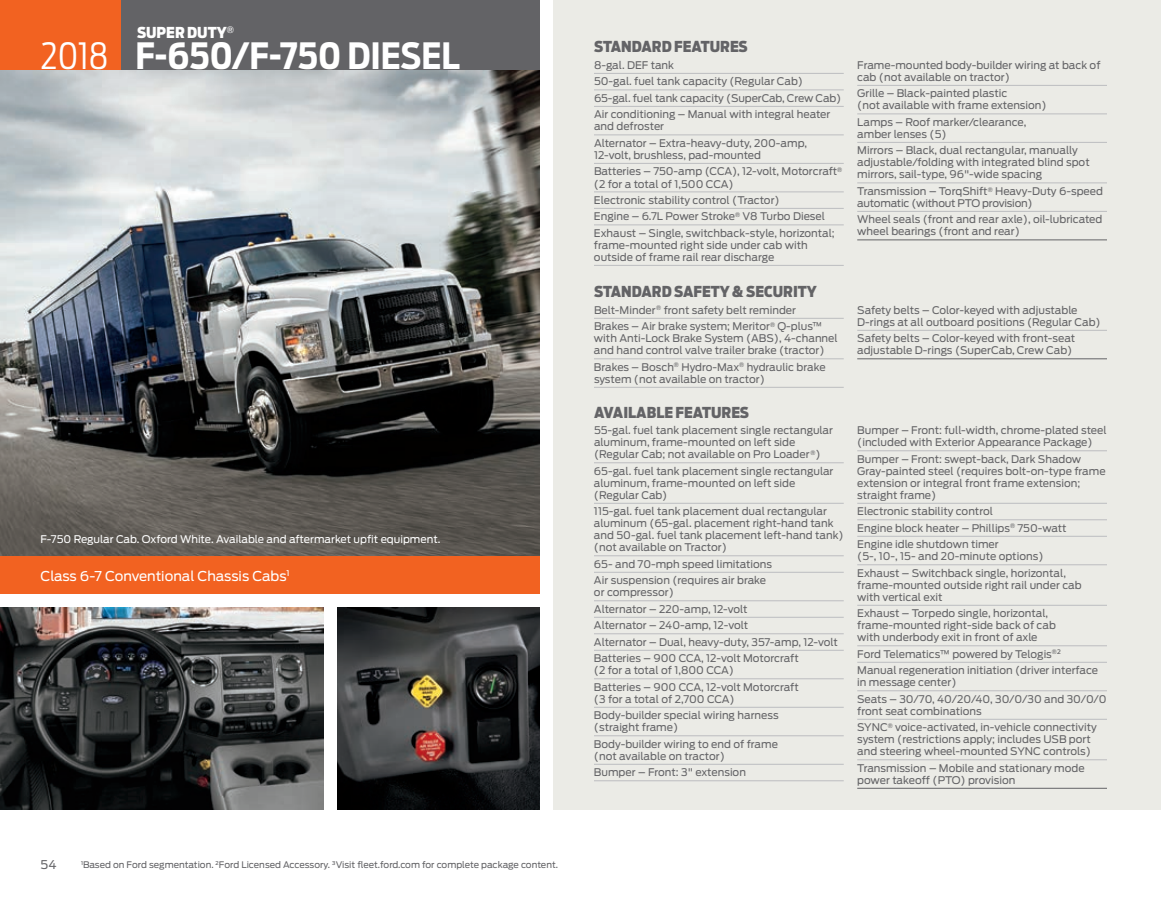
<style>
.page{position:relative;width:1161px;height:918px;background:#fff}
.page>*{position:absolute;margin:0;border:0;box-sizing:border-box;transform-origin:0 0}
.t1{font:700 36px "Ford Antenna Cond";color:#fff}
.t2{font:300 36px "Ford Antenna Cond";color:#fff}
.t3{font:900 15px "Ford Antenna Cond";color:#636366}
.t4{font:900 15px "Ford Antenna Cond";color:#fff}
.t5{font:13.5px "Ford Antenna";color:#fff}
.t6{font:12px "Ford Antenna";color:#636366}
.t7{font:10.5px/12px "Ford Antenna";color:#636366}
.t8{font:10.5px/12px "Ford Antenna";letter-spacing:-.02em;color:#636366}
.t9{font:10.5px "Ford Antenna";color:#fff}
.t10{font:9px "Ford Antenna";color:#636366}
.s1{font-size:9.3px}
</style>
<div class="page">
<div style="left:554px;top:0;width:607px;height:810px;background:#ebebe6"></div>
<img style="left:0;top:608px;width:324px;height:202px">
<img style="left:338px;top:608px;width:202px;height:202px">
<img style="left:0;top:69px;width:540px;height:487px">
<div style="left:0;top:0;width:122px;height:69px;background:#f26221"></div>
<div style="left:0;top:556px;width:540px;height:38px;background:#f26221"></div>
<div style="left:122px;top:0;width:418px;height:69px;background:#636366"></div>
<hr style="left:594px;top:318px;width:250px;height:1px;background:#bcbdc0">
<hr style="left:594px;top:359px;width:250px;height:1px;background:#bcbdc0">
<hr style="left:594px;top:387px;width:250px;height:1px;background:#bcbdc0">
<hr style="left:857px;top:330px;width:250px;height:1px;background:#bcbdc0">
<hr style="left:857px;top:359px;width:250px;height:1px;background:#636366">
<hr style="left:594px;top:73px;width:250px;height:1px;background:#bcbdc0">
<hr style="left:594px;top:90px;width:250px;height:1px;background:#bcbdc0">
<hr style="left:594px;top:106px;width:250px;height:1px;background:#bcbdc0">
<hr style="left:594px;top:135px;width:250px;height:1px;background:#bcbdc0">
<hr style="left:594px;top:163px;width:250px;height:1px;background:#bcbdc0">
<hr style="left:594px;top:192px;width:250px;height:1px;background:#bcbdc0">
<hr style="left:594px;top:208px;width:250px;height:1px;background:#bcbdc0">
<hr style="left:594px;top:225px;width:250px;height:1px;background:#bcbdc0">
<hr style="left:594px;top:265px;width:250px;height:1px;background:#bcbdc0">
<hr style="left:857px;top:85px;width:250px;height:1px;background:#bcbdc0">
<hr style="left:857px;top:114px;width:250px;height:1px;background:#bcbdc0">
<hr style="left:857px;top:142px;width:250px;height:1px;background:#bcbdc0">
<hr style="left:857px;top:183px;width:250px;height:1px;background:#bcbdc0">
<hr style="left:857px;top:211px;width:250px;height:1px;background:#bcbdc0">
<hr style="left:857px;top:240px;width:250px;height:1px;background:#636366">
<hr style="left:594px;top:463px;width:250px;height:1px;background:#bcbdc0">
<hr style="left:594px;top:503px;width:250px;height:1px;background:#bcbdc0">
<hr style="left:594px;top:556px;width:250px;height:1px;background:#bcbdc0">
<hr style="left:594px;top:572px;width:250px;height:1px;background:#bcbdc0">
<hr style="left:594px;top:601px;width:250px;height:1px;background:#bcbdc0">
<hr style="left:594px;top:617px;width:250px;height:1px;background:#bcbdc0">
<hr style="left:594px;top:634px;width:250px;height:1px;background:#bcbdc0">
<hr style="left:594px;top:650px;width:250px;height:1px;background:#bcbdc0">
<hr style="left:594px;top:679px;width:250px;height:1px;background:#bcbdc0">
<hr style="left:594px;top:707px;width:250px;height:1px;background:#bcbdc0">
<hr style="left:594px;top:736px;width:250px;height:1px;background:#bcbdc0">
<hr style="left:594px;top:764px;width:250px;height:1px;background:#bcbdc0">
<hr style="left:594px;top:781px;width:250px;height:1px;background:#bcbdc0">
<hr style="left:857px;top:451px;width:250px;height:1px;background:#bcbdc0">
<hr style="left:857px;top:503px;width:250px;height:1px;background:#bcbdc0">
<hr style="left:857px;top:520px;width:250px;height:1px;background:#bcbdc0">
<hr style="left:857px;top:536px;width:250px;height:1px;background:#bcbdc0">
<hr style="left:857px;top:565px;width:250px;height:1px;background:#bcbdc0">
<hr style="left:857px;top:605px;width:250px;height:1px;background:#bcbdc0">
<hr style="left:857px;top:646px;width:250px;height:1px;background:#bcbdc0">
<hr style="left:857px;top:662px;width:250px;height:1px;background:#bcbdc0">
<hr style="left:857px;top:691px;width:250px;height:1px;background:#bcbdc0">
<hr style="left:857px;top:719px;width:250px;height:1px;background:#bcbdc0">
<hr style="left:857px;top:760px;width:250px;height:1px;background:#bcbdc0">
<hr style="left:857px;top:788px;width:250px;height:1px;background:#636366">
<h1 class="t2" style="left:40px;top:26px;width:69px">2018</h1>
<h2 class="t4" style="left:137px;top:18px;width:98px">SUPER DUTY<sup>®</sup></h2>
<h1 class="t1" style="left:135px;top:24px;width:326px">F-650/F-750 DIESEL</h1>
<p class="t9" style="left:40px;top:530px;width:401px">F-750 Regular Cab. Oxford White. Available and aftermarket upfit equipment.</p>
<p class="t5" style="left:40px;top:564px;width:251px">Class 6-7 Conventional Chassis Cabs<sup>1</sup></p>
<p class="t6" style="left:40px;top:854px;width:18px">54</p>
<p class="t10" style="left:81px;top:857px;width:479px"><sup>1</sup>Based on Ford segmentation. <sup>2</sup>Ford Licensed Accessory. <sup>3</sup>Visit fleet.ford.com for complete package content.</p>
<h2 class="t3" style="left:594px;top:33px;width:155px">STANDARD FEATURES</h2>
<p class="t7" style="left:594px;top:56px;width:249px;line-height:16.5px">8-gal. DEF tank<br>50-gal. fuel tank capacity (Regular Cab)<br>65-gal. fuel tank capacity (SuperCab, Crew Cab)<br>Air conditioning – Manual with integral heater</p>
<p class="t7" style="left:594px;top:117px;width:215px;line-height:16.5px">and defroster<br>Alternator – Extra-heavy-duty, 200-amp,</p>
<p class="t7" style="left:594px;top:146px;width:250px;line-height:16.5px">12-volt, brushless, pad-mounted<br>Batteries – 750-amp (CCA), 12-volt, Motorcraft<sup>®</sup></p>
<p class="t7" style="left:594px;top:174px;width:242px;line-height:16.5px">(2 for a total of 1,500 CCA)<br>Electronic stability control (Tractor)<br>Engine – 6.7L Power Stroke<sup>®</sup> V8 Turbo Diesel Exhaust – Single, switchback-style, horizontal;</p>
<p class="t7" style="left:594px;top:238px;width:215px">frame-mounted right side under cab with outside of frame rail rear discharge</p>
<h2 class="t3" style="left:594px;top:278px;width:224px">STANDARD SAFETY &amp; SECURITY</h2>
<p class="t7" style="left:594px;top:301px;width:230px;line-height:16.5px">Belt-Minder<sup>®</sup> front safety belt reminder<br>Brakes – Air brake system; Meritor<sup>®</sup> Q-plus<span class="s1">™</span></p>
<p class="t7" style="left:594px;top:331px;width:245px">with Anti-Lock Brake System (ABS), 4-channel and hand control valve trailer brake (tractor)</p>
<p class="t7" style="left:594px;top:360px;width:233px">Brakes – Bosch<sup>®</sup> Hydro-Max<sup>®</sup> hydraulic brake system (not available on tractor)</p>
<h2 class="t3" style="left:594px;top:398px;width:157px">AVAILABLE FEATURES</h2>
<p class="t7" style="left:594px;top:423px;width:241px">55-gal. fuel tank placement single rectangular aluminum, frame-mounted on left side (Regular Cab; not available on Pro Loader<sup>®</sup>)</p>
<p class="t7" style="left:594px;top:464px;width:241px">65-gal. fuel tank placement single rectangular aluminum, frame-mounted on left side (Regular Cab)</p>
<p class="t7" style="left:594px;top:504px;width:251px">115-gal. fuel tank placement dual rectangular aluminum (65-gal. placement right-hand tank and 50-gal. fuel tank placement left-hand tank) (not available on Tractor)</p>
<p class="t7" style="left:594px;top:555px;width:180px;line-height:16.5px">65- and 70-mph speed limitations<br>Air suspension (requires air brake</p>
<p class="t7" style="left:594px;top:583px;width:245px;line-height:16.5px">or compressor)<br>Alternator – 220-amp, 12-volt<br>Alternator – 240-amp, 12-volt<br>Alternator – Dual, heavy-duty, 357-amp, 12-volt Batteries – 900 CCA, 12-volt Motorcraft</p>
<p class="t7" style="left:594px;top:661px;width:206px;line-height:16.5px">(2 for a total of 1,800 CCA)<br>Batteries – 900 CCA, 12-volt Motorcraft</p>
<p class="t7" style="left:594px;top:690px;width:186px;line-height:16.5px">(3 for a total of 2,700 CCA)<br>Body-builder special wiring harness</p>
<p class="t7" style="left:594px;top:718px;width:186px;line-height:16.5px">(straight frame)<br>Body-builder wiring to end of frame</p>
<p class="t7" style="left:594px;top:747px;width:153px;line-height:16.5px">(not available on tractor)<br>Bumper – Front: 3" extension</p>
<p class="t7" style="left:857px;top:58px;width:245px">Frame-mounted body-builder wiring at back of cab (not available on tractor)</p>
<p class="t7" style="left:857px;top:86px;width:191px">Grille – Black-painted plastic<br>(not available with frame extension)</p>
<p class="t7" style="left:857px;top:115px;width:171px">Lamps – Roof marker/clearance, amber lenses (5)</p>
<p class="t7" style="left:857px;top:143px;width:234px">Mirrors – Black, dual rectangular, manually adjustable/folding with integrated blind spot mirrors, sail-type, 96"-wide spacing</p>
<p class="t8" style="left:857px;top:184px;width:247px">Transmission – TorqShift<sup>®</sup> Heavy-Duty 6-speed automatic (without PTO provision)</p>
<p class="t7" style="left:857px;top:212px;width:247px">Wheel seals (front and rear axle), oil-lubricated wheel bearings (front and rear)</p>
<p class="t7" style="left:857px;top:303px;width:245px">Safety belts – Color-keyed with adjustable<br>D-rings at all outboard positions (Regular Cab)</p>
<p class="t7" style="left:857px;top:331px;width:219px">Safety belts – Color-keyed with front-seat adjustable D-rings (SuperCab, Crew Cab)</p>
<p class="t7" style="left:857px;top:423px;width:251px">Bumper – Front: full-width, chrome-plated steel (included with Exterior Appearance Package)</p>
<p class="t7" style="left:857px;top:452px;width:250px">Bumper – Front: swept-back, Dark Shadow Gray-painted steel (requires bolt-on-type frame extension or integral front frame extension; straight frame)</p>
<p class="t7" style="left:857px;top:502px;width:211px;line-height:16.5px">Electronic stability control<br>Engine block heater – Phillips<sup>®</sup> 750-watt<br>Engine idle shutdown timer</p>
<p class="t7" style="left:857px;top:547px;width:210px;line-height:16.5px">(5-, 10-, 15- and 20-minute options)<br>Exhaust – Switchback single, horizontal,</p>
<p class="t7" style="left:857px;top:578px;width:226px">frame-mounted outside right rail under cab with vertical exit</p>
<p class="t7" style="left:857px;top:606px;width:200px">Exhaust – Torpedo single, horizontal, frame-mounted right-side back of cab with underbody exit in front of axle</p>
<p class="t7" style="left:857px;top:645px;width:242px;line-height:16.5px">Ford Telematics<span class="s1">™</span> powered by Telogis<sup>®2<br></sup>Manual regeneration initiation (driver interface</p>
<p class="t7" style="left:857px;top:673px;width:251px;line-height:16.5px">in message center)<br>Seats – 30/70, 40/20/40, 30/0/30 and 30/0/0</p>
<p class="t7" style="left:857px;top:702px;width:241px;line-height:16.5px">front seat combinations<br>SYNC<sup>®</sup> voice-activated, in-vehicle connectivity</p>
<p class="t7" style="left:857px;top:732px;width:235px">system (restrictions apply; includes USB port and steering wheel-mounted SYNC controls)</p>
<p class="t7" style="left:857px;top:761px;width:229px">Transmission – Mobile and stationary mode power takeoff (PTO) provision</p>
</div>
